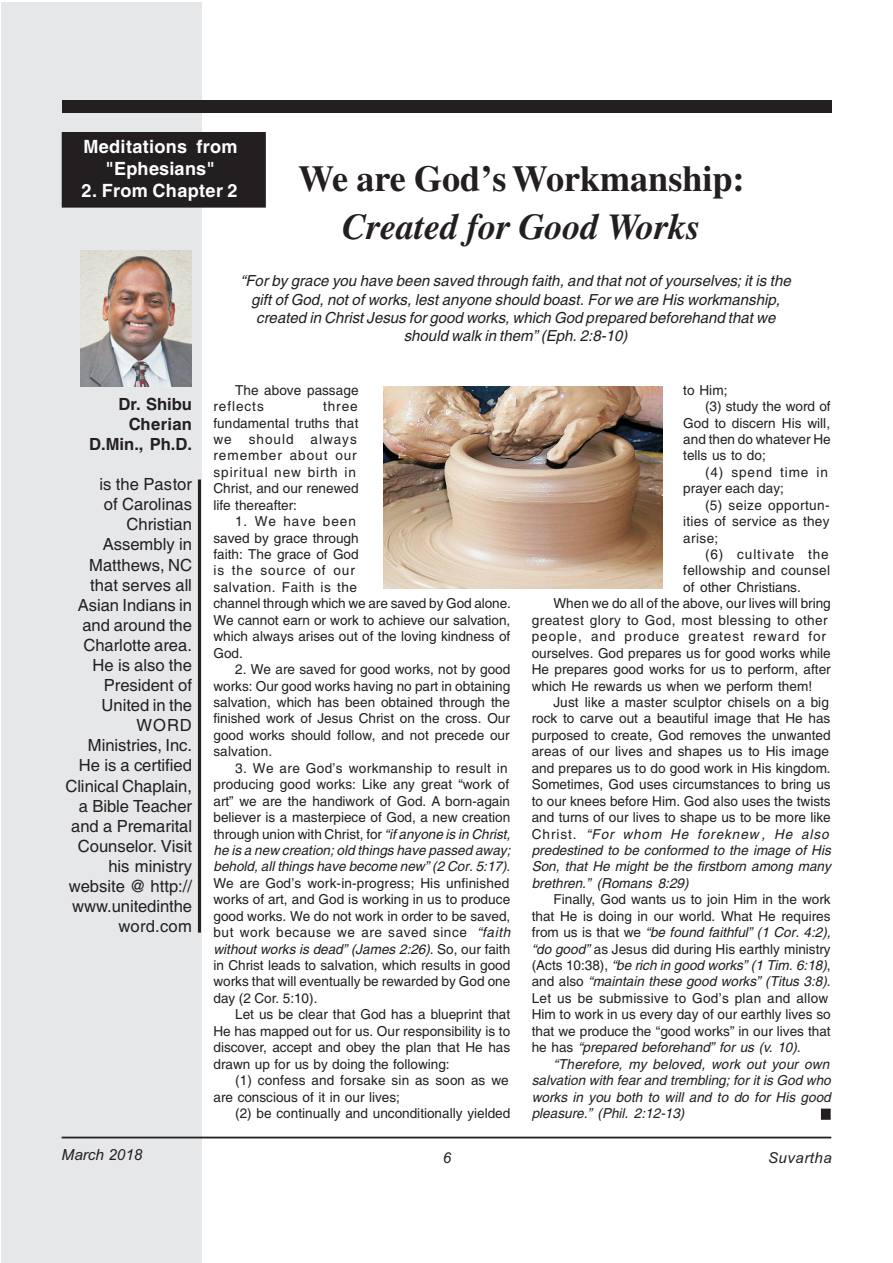
<style>
.page{position:relative;width:893px;height:1263px;background:#fff}
.page>*{position:absolute;margin:0;border:0;box-sizing:border-box;transform-origin:0 0}
.t1{font:700 36.6px "Times New Roman";color:#231f20}
.t2{font:italic 700 36.6px "Times";color:#231f20}
.t3{font:700 18.3px/21.9px "Helvetica";letter-spacing:.02em;color:#fff;text-align:center}
.t4{font:16.8px/20.1px "Helvetica";color:#231f20;text-align:right}
.t5{font:700 16.8px/20.1px "Helvetica";color:#231f20;text-align:right}
.t6{font:italic 15.3px "Arial";color:#231f20}
.t7{font:italic 15.15px/18.3px "Helvetica";color:#231f20;text-align:center}
.t8{font:italic 15px "Arial";letter-spacing:.035em;color:#231f20}
.t9{font:13.65px/16.5px "Helvetica";color:#231f20}
.t10{font:italic 13.65px/16.5px "Helvetica";color:#231f20;text-align:justify}
.t11{font:13.65px/16.5px "Helvetica";letter-spacing:.03em;color:#231f20}
.t12{font:13.65px "Helvetica";letter-spacing:.07em;color:#231f20}
.t13{font:italic 13.65px "Helvetica";letter-spacing:.07em;color:#231f20}
.t14{font:13.65px "Helvetica";letter-spacing:.02em;color:#231f20}
.t15{font:13.65px "Helvetica";letter-spacing:.025em;color:#231f20}
.t16{font:13.65px "Helvetica";letter-spacing:.035em;color:#231f20}
.s1{font-style:italic}
.s2{font-style:normal}
</style>
<div class="page">
<div style="left:1px;top:2px;width:201px;height:1261px;background:#e6e7e9"></div>
<div style="left:62px;top:100px;width:769px;height:13px;background:#231f20"></div>
<hr style="left:62px;top:1137px;width:769px;height:1px;background:#231f20">
<div style="left:822px;top:1109px;width:8px;height:10px;background:#231f20"></div>
<div style="left:821px;top:1108px;width:10px;height:12px;border:1px solid #231f20"></div>
<hr style="left:198px;top:479px;width:3px;height:453px;background:#231f20">
<div style="left:61px;top:132px;width:205px;height:76px;background:#231f20"></div>
<img style="left:81px;top:251px;width:110px;height:135px">
<img style="left:384px;top:386px;width:279px;height:202px">
<h2 class="t3" style="left:83px;top:137px;width:156px">Meditations from "Ephesians"</h2>
<h2 class="t3" style="left:82px;top:181px;width:158px">2. From Chapter 2</h2>
<h1 class="t1" style="left:298px;top:166px;width:448px">We are God’s Workmanship:</h1>
<h1 class="t2" style="left:342px;top:213px;width:360px">Created for Good Works</h1>
<p class="t7" style="left:240px;top:273px;width:552px">“For by grace you have been saved through faith, and that not of yourselves; it is the gift of God, not of works, lest anyone should boast. For we are His workmanship, created in Christ Jesus for good works, which God prepared beforehand that we should walk in them” (Eph. 2:8-10)</p>
<p class="t5" style="left:89px;top:395px;width:104px">Dr. Shibu<br>Cherian<br>D.Min., Ph.D.</p>
<p class="t4" style="left:65px;top:476px;width:128px">is the Pastor<br>of Carolinas<br>Christian<br>Assembly in<br>Matthews, NC that serves all<br>Asian Indians in and around the<br>Charlotte area.<br>He is also the<br>President of<br>United in the<br>WORD<br>Ministries, Inc.<br>He is a certified<br>Clinical Chaplain, a Bible Teacher and a Premarital<br>Counselor. Visit his ministry website @ http:// www.unitedinthe word.com</p>
<p class="t9" style="left:213px;top:383px;width:147px;text-indent:22px">The above passage reflects</p>
<p class="t11" style="left:213px;top:399px;width:147px;text-indent:110px">three fundamental truths that we should always remember about our spiritual new birth in<br>Christ, and our renewed life thereafter:</p>
<p class="t9" style="left:213px;top:514px;width:299px;text-indent:22px">1. We have been<br>saved by grace through<br>faith: The grace of God<br>is the source of our<br>salvation. Faith is the<br>channel through which we are saved by God alone.<br>We cannot earn or work to achieve our salvation, which always arises out of the loving kindness of<br>God.</p>
<p class="t9" style="left:213px;top:662px;width:298px;text-align:justify;text-indent:22px">2. We are saved for good works, not by good works: Our good works having no part in obtaining salvation, which has been obtained through the finished work of Jesus Christ on the cross. Our good works should follow, and not precede our salvation.</p>
<p class="t9" style="left:213px;top:761px;width:298px;text-indent:22px">3. We are God’s workmanship to result in producing good works: Like any great “work of art” we are the handiwork of God. A born-again believer is a masterpiece of God, a new creation through union with Christ, for <span class="s1">“if anyone is in Christ, he is a new creation; old things have passed away; behold, all things have become new” (2 Cor. 5:17)</span>.<br>We are God’s work-in-progress; His unfinished works of art, and God is working in us to produce good works. We do not work in order to be saved, but work because we are saved since <span class="s1">“faith without works is dead” (James 2:26)</span>. So, our faith in Christ leads to salvation, which results in good works that will eventually be rewarded by God one day (2 Cor. 5:10).</p>
<p class="t9" style="left:213px;top:1007px;width:298px;text-align:justify;text-indent:22px">Let us be clear that God has a blueprint that He has mapped out for us. Our responsibility is to discover, accept and obey the plan that He has drawn up for us by doing the following:</p>
<p class="t9" style="left:213px;top:1073px;width:297px;text-indent:22px">(1) confess and forsake sin as soon as we are conscious of it in our lives;</p>
<p class="t9" style="left:235px;top:1106px;width:277px">(2) be continually and unconditionally yielded</p>
<p class="t9" style="left:683px;top:383px;width:46px">to Him;</p>
<p class="t9" style="left:705px;top:399px;width:127px">(3) study the word of</p>
<p class="t9" style="left:683px;top:416px;width:149px">God to discern His will,</p>
<p class="t9" style="left:683px;top:432px;width:149px">and then do whatever He</p>
<p class="t9" style="left:683px;top:449px;width:84px">tells us to do;</p>
<p class="t12" style="left:705px;top:467px;width:124px">(4) spend time in</p>
<p class="t9" style="left:683px;top:481px;width:102px">prayer each day;</p>
<p class="t16" style="left:705px;top:500px;width:126px">(5) seize opportun-</p>
<p class="t14" style="left:683px;top:516px;width:148px">ities of service as they</p>
<p class="t9" style="left:683px;top:531px;width:37px">arise;</p>
<p class="t12" style="left:705px;top:549px;width:125px">(6) cultivate the</p>
<p class="t15" style="left:683px;top:565px;width:148px">fellowship and counsel</p>
<p class="t9" style="left:683px;top:580px;width:119px">of other Christians.</p>
<p class="t9" style="left:553px;top:596px;width:279px">When we do all of the above, our lives will bring</p>
<p class="t11" style="left:532px;top:613px;width:297px">greatest glory to God, most blessing to other</p>
<p class="t12" style="left:532px;top:631px;width:296px">people, and produce greatest reward for</p>
<p class="t9" style="left:532px;top:646px;width:300px">ourselves. God prepares us for good works while</p>
<p class="t9" style="left:532px;top:662px;width:300px">He prepares good works for us to perform, after</p>
<p class="t9" style="left:532px;top:679px;width:282px">which He rewards us when we perform them!</p>
<p class="t9" style="left:553px;top:695px;width:277px">Just like a master sculptor chisels on a big</p>
<p class="t9" style="left:532px;top:712px;width:300px">rock to carve out a beautiful image that He has</p>
<p class="t9" style="left:532px;top:728px;width:300px">purposed to create, God removes the unwanted</p>
<p class="t9" style="left:532px;top:744px;width:299px">areas of our lives and shapes us to His image</p>
<p class="t9" style="left:532px;top:761px;width:300px">and prepares us to do good work in His kingdom.</p>
<p class="t9" style="left:532px;top:777px;width:300px">Sometimes, God uses circumstances to bring us</p>
<p class="t9" style="left:532px;top:794px;width:300px">to our knees before Him. God also uses the twists</p>
<p class="t9" style="left:532px;top:810px;width:300px">and turns of our lives to shape us to be more like</p>
<p class="t13" style="left:532px;top:828px;width:299px"><span class="s2">Christ.</span> “For whom He foreknew , He also</p>
<p class="t10" style="left:532px;top:843px;width:301px">predestined to be conformed to the image of His</p>
<p class="t10" style="left:532px;top:860px;width:301px">Son, that He might be the firstborn among many</p>
<p class="t10" style="left:532px;top:876px;width:158px">brethren.” (Romans 8:29)</p>
<p class="t9" style="left:532px;top:892px;width:300px;text-indent:22px">Finally, God wants us to join Him in the work that He is doing in our world. What He requires from us is that we <span class="s1">“be found faithful” (1 Cor. 4:2), “do good”</span> as Jesus did during His earthly ministry (Acts 10:38), <span class="s1">“be rich in good works” (1 Tim. 6:18)</span>, and also <span class="s1">“maintain these good works” (Titus 3:8)</span>.<br>Let us be submissive to God’s plan and allow Him to work in us every day of our earthly lives so that we produce the “good works” in our lives that he has <span class="s1">“prepared beforehand” for us (v. 10).</span></p>
<p class="t10" style="left:532px;top:1057px;width:300px;text-indent:22px">“Therefore, my beloved, work out your own salvation with fear and trembling; for it is God who works in you both to will and to do for His good pleasure.” (Phil. 2:12-13)</p>
<p class="t6" style="left:62px;top:1149px;width:82px">March 2018</p>
<p class="t8" style="left:443px;top:1152px;width:10px">6</p>
<p class="t8" style="left:768px;top:1152px;width:65px">Suvartha</p>
</div>
